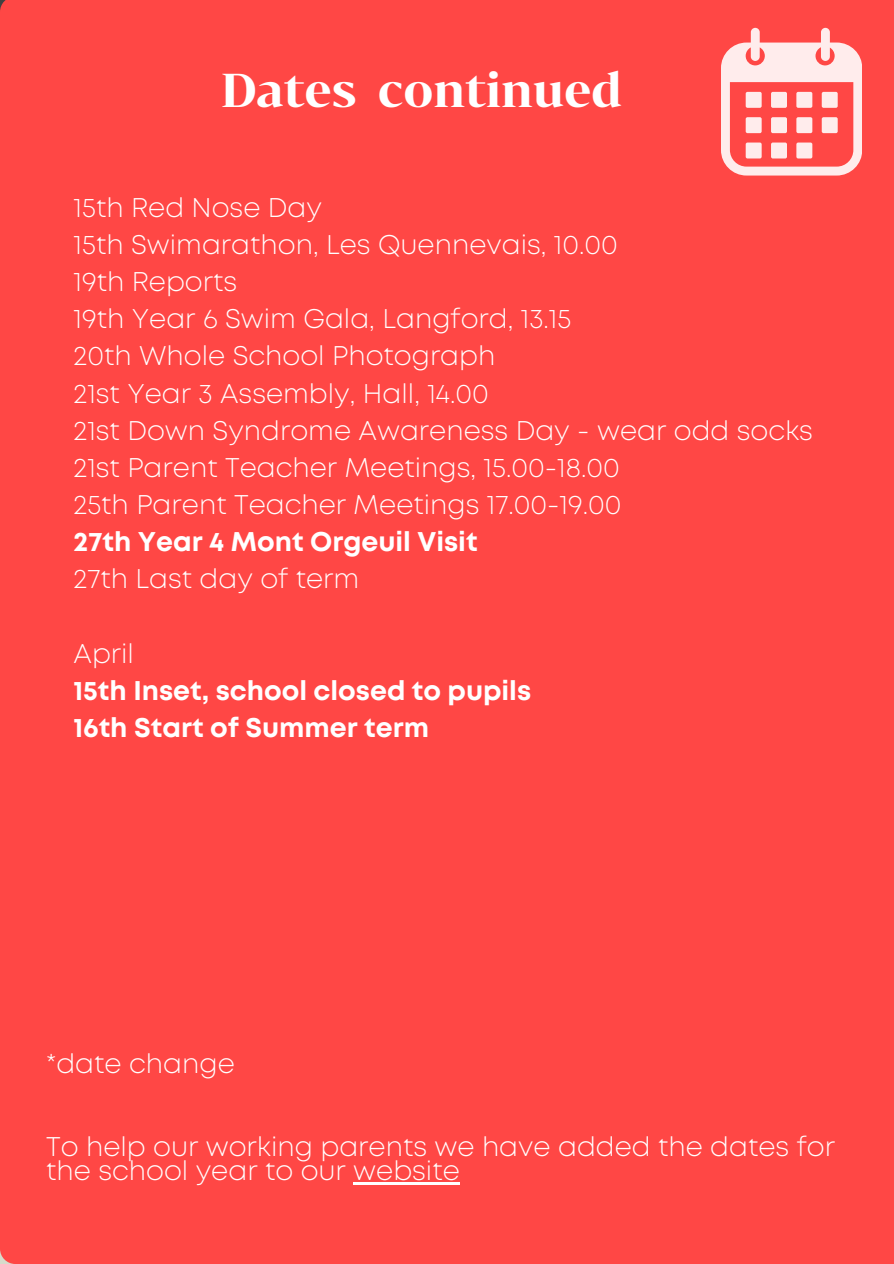
<style>
.page{position:relative;width:894px;height:1264px;background:#fff}
.page>*{position:absolute;margin:0;border:0;box-sizing:border-box;transform-origin:0 0}
.t1{font:700 44.85px "Bw Darius DEMO";color:#fff}
.t2{font:300 27px/24px "Mont";color:#fff}
.t3{font:700 27px "Mont";color:#fff}
</style>
<div class="page">
<div style="left:0;top:0;width:893px;height:1263px;background:#ff4745"></div>
<svg style="left:720px;top:28px;width:141px;height:147px;background:#ff8e8d"></svg>
<div style="left:745px;top:92px;width:16px;height:16px;background:#ffecec;border-radius:2px"></div>
<div style="left:745px;top:117px;width:16px;height:16px;background:#ffecec;border-radius:2px"></div>
<div style="left:745px;top:142px;width:16px;height:16px;background:#ffecec;border-radius:2px"></div>
<div style="left:770px;top:92px;width:16px;height:16px;background:#ffecec;border-radius:2px"></div>
<div style="left:770px;top:117px;width:16px;height:16px;background:#ffecec;border-radius:2px"></div>
<div style="left:770px;top:142px;width:16px;height:16px;background:#ffecec;border-radius:2px"></div>
<div style="left:796px;top:92px;width:16px;height:16px;background:#ffecec;border-radius:2px"></div>
<div style="left:796px;top:117px;width:16px;height:16px;background:#ffecec;border-radius:2px"></div>
<div style="left:796px;top:142px;width:16px;height:16px;background:#ffecec;border-radius:2px"></div>
<div style="left:821px;top:92px;width:16px;height:16px;background:#ffecec;border-radius:2px"></div>
<div style="left:821px;top:117px;width:16px;height:16px;background:#ffecec;border-radius:2px"></div>
<hr style="left:353px;top:1181px;width:106px;height:2px;background:#fff">
<h1 class="t1" style="left:221px;top:62px;width:403px">Dates continued</h1>
<p class="t2" style="left:73px;top:197px;width:250px">15th Red Nose Day</p>
<p class="t2" style="left:73px;top:234px;width:545px">15th Swimarathon, Les Quennevais, 10.00</p>
<p class="t2" style="left:73px;top:272px;width:165px">19th Reports</p>
<p class="t2" style="left:73px;top:309px;width:499px">19th Year 6 Swim Gala, Langford, 13.15</p>
<p class="t2" style="left:73px;top:346px;width:423px">20th Whole School Photograph</p>
<p class="t2" style="left:73px;top:383px;width:417px">21st Year 3 Assembly, Hall, 14.00</p>
<p class="t2" style="left:73px;top:420px;width:740px">21st Down Syndrome Awareness Day - wear odd socks</p>
<p class="t2" style="left:73px;top:457px;width:547px">21st Parent Teacher Meetings, 15.00-18.00</p>
<p class="t2" style="left:73px;top:494px;width:549px">25th Parent Teacher Meetings 17.00-19.00</p>
<p class="t3" style="left:73px;top:531px;width:405px">27th Year 4 Mont Orgeuil Visit</p>
<p class="t2" style="left:73px;top:569px;width:287px">27th Last day of term</p>
<p class="t2" style="left:73px;top:643px;width:62px">April</p>
<p class="t3" style="left:73px;top:680px;width:459px">15th Inset, school closed to pupils</p>
<p class="t3" style="left:73px;top:717px;width:357px">16th Start of Summer term</p>
<p class="t2" style="left:46px;top:1053px;width:190px">*date change</p>
<p class="t2" style="left:46px;top:1136px;width:790px">To help our working parents we have added the dates for the school year to our website</p>
</div>
